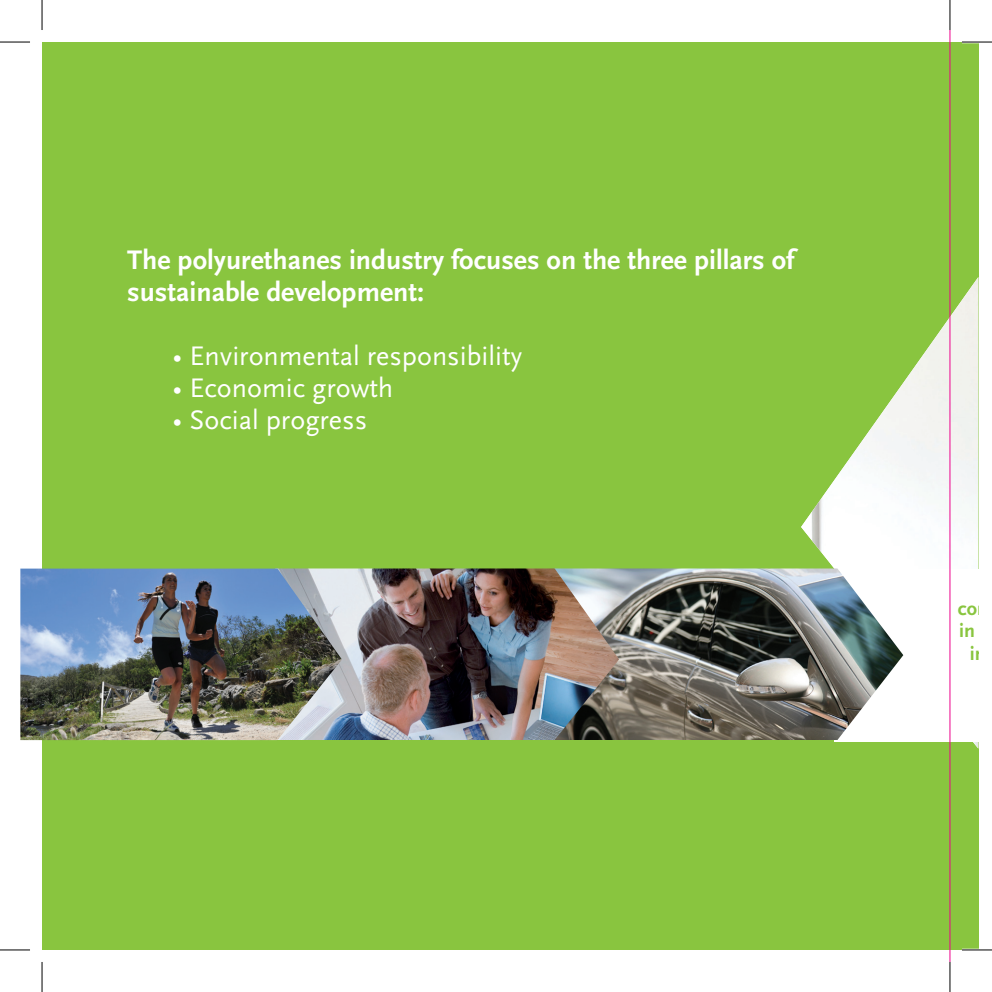
<style>
.page{position:relative;width:992px;height:992px;background:#fff}
.page>*{position:absolute;margin:0;border:0;box-sizing:border-box;transform-origin:0 0}
.t1{font:700 28px/32px "Scala Sans";color:#fff}
.t2{font:28px "Scala Sans";color:#fff}
.t3{font:700 20px/22px "Scala Sans";color:#89c53f;text-align:center}
</style>
<div class="page">
<div style="left:42px;top:42px;width:935px;height:907px;background:#89c53f"></div>
<img style="left:800px;top:277px;width:177px;height:471px">
<div style="left:834px;top:568px;width:143px;height:173px;background:#fff"></div>
<img style="left:619px;top:568px;width:284px;height:171px">
<img style="left:342px;top:568px;width:277px;height:171px">
<img style="left:20px;top:568px;width:322px;height:171px">
<hr style="left:949px;top:14px;width:1px;height:963px;background:#ed028c">
<hr style="left:961px;top:948px;width:30px;height:2px;background:#fff">
<hr style="left:0;top:42px;width:30px;height:1px;background:#000">
<hr style="left:961px;top:42px;width:30px;height:1px;background:#000">
<hr style="left:0;top:949px;width:30px;height:1px;background:#000">
<hr style="left:961px;top:949px;width:30px;height:1px;background:#000">
<hr style="left:42px;top:0;width:1px;height:30px;background:#000">
<hr style="left:42px;top:961px;width:1px;height:30px;background:#000">
<hr style="left:949px;top:0;width:1px;height:30px;background:#000">
<hr style="left:949px;top:961px;width:1px;height:30px;background:#000">
<p class="t1" style="left:127px;top:244px;width:668px">The polyurethanes industry focuses on the three pillars of sustainable development:</p>
<p class="t2" style="left:172px;top:340px;width:351px">• Environmental responsibility</p>
<p class="t2" style="left:172px;top:372px;width:222px">• Economic growth</p>
<p class="t2" style="left:172px;top:404px;width:196px">• Social progress</p>
<p class="t3" style="left:957px;top:598px;width:40px">cont in re in</p>
</div>
